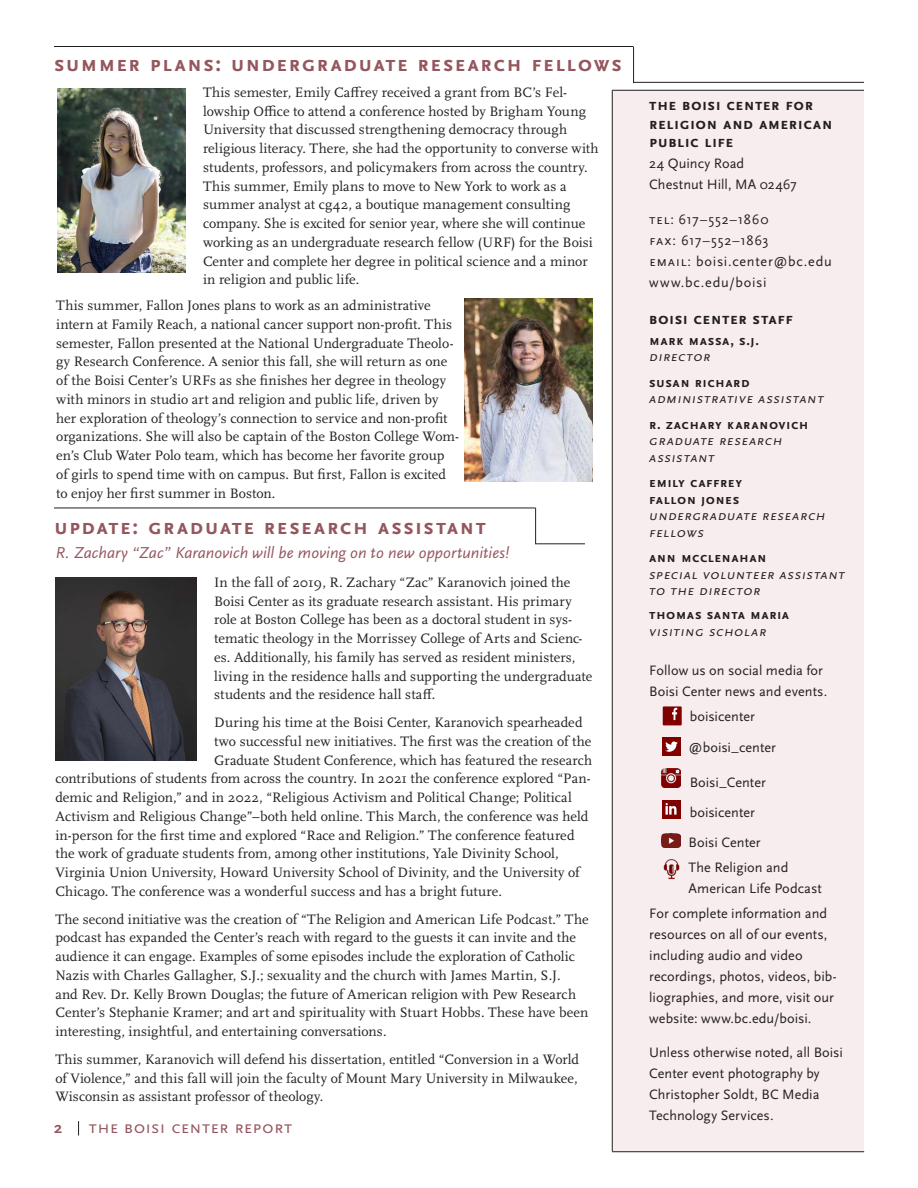
<style>
.page{position:relative;width:918px;height:1188px;background:#fff}
.page>*{position:absolute;margin:0;border:0;box-sizing:border-box;transform-origin:0 0}
.t1{font:700 22.5px "Scala Sans OT";letter-spacing:.06em;color:#95575e}
.t2{font:18px "Scala Sans OT";letter-spacing:.015em;color:#95575e}
.t3{font:700 16.5px/18.8px "Scala Sans OT";letter-spacing:.025em;color:#231f20}
.t4{font:italic 16.5px "Scala Sans OT";letter-spacing:.005em;color:#95575e}
.t5{font:700 16.5px "Scala Sans OT";color:#95575e}
.t6{font:14.25px/18.8px "Scala OT";letter-spacing:.005em;color:#231f20}
.t7{font:14.25px/21px "Scala Sans OT";letter-spacing:.01em;color:#231f20}
.t8{font:italic 14.25px/16.5px "Scala Sans OT";letter-spacing:.035em;color:#231f20}
.t9{font:700 14.25px/16.5px "Scala Sans OT";letter-spacing:.03em;color:#231f20}
.t10{font:14.25px/21px "Scala Sans OT";letter-spacing:.04em;color:#231f20}
</style>
<div class="page">
<svg style="left:78px;top:1121px;width:1px;height:15px"></svg>
<div style="left:612px;top:91px;width:252px;height:1061px;background:#f7edee"></div>
<hr style="left:612px;top:91px;width:1px;height:1060px;background:#231f20">
<hr style="left:612px;top:90px;width:252px;height:1px;background:#231f20">
<hr style="left:612px;top:1151px;width:252px;height:1px;background:#231f20">
<hr style="left:54px;top:46px;width:579px;height:1px;background:#231f20">
<hr style="left:633px;top:82px;width:231px;height:1px;background:#231f20">
<hr style="left:633px;top:47px;width:1px;height:36px;background:#231f20">
<hr style="left:54px;top:508px;width:481px;height:1px;background:#231f20">
<div style="left:662px;top:737px;width:19px;height:19px;background:#800000"></div>
<svg style="left:665px;top:741px;width:13px;height:11px"></svg>
<img style="left:662px;top:769px;width:19px;height:19px">
<img style="left:662px;top:800px;width:19px;height:19px">
<img style="left:662px;top:834px;width:19px;height:13px">
<div style="left:663px;top:706px;width:19px;height:19px;background:#800000"></div>
<svg style="left:672px;top:708px;width:5px;height:12px"></svg>
<img style="left:664px;top:859px;width:15px;height:20px">
<hr style="left:535px;top:508px;width:1px;height:36px;background:#231f20">
<hr style="left:535px;top:544px;width:50px;height:1px;background:#231f20">
<img style="left:464px;top:298px;width:128px;height:184px">
<img style="left:56px;top:577px;width:140px;height:184px">
<img style="left:57px;top:89px;width:128px;height:183px">
<h1 class="t1" style="left:54px;top:51px;width:569px">summer plans: undergraduate research fellows</h1>
<p class="t6" style="left:203px;top:83px;width:397px">This semester, Emily Caffrey received a grant from BC’s Fel&shy;lowship Office to attend a conference hosted by Brigham Young University that discussed strengthening democracy through religious literacy. There, she had the opportunity to converse with students, professors, and policymakers from across the country.<br>This summer, Emily plans to move to New York to work as a summer analyst at cg42, a boutique management consulting company. She is excited for senior year, where she will continue working as an undergraduate research fellow (URF) for the Boisi Center and complete her degree in political science and a minor in religion and public life.</p>
<p class="t6" style="left:56px;top:296px;width:404px">This summer, Fallon Jones plans to work as an administrative intern at Family Reach, a national cancer support non-profit. This semester, Fallon presented at the National Undergraduate Theolo&shy;gy Research Conference. A senior this fall, she will return as one of the Boisi Center’s URFs as she finishes her degree in theology with minors in studio art and religion and public life, driven by her exploration of theology’s connection to service and non-profit organizations. She will also be captain of the Boston College Wom&shy;en’s Club Water Polo team, which has become her favorite group of girls to spend time with on campus. But first, Fallon is excited to enjoy her first summer in Boston.</p>
<h1 class="t1" style="left:54px;top:514px;width:433px">update: graduate research assistant</h1>
<p class="t4" style="left:56px;top:543px;width:455px">R. Zachary “Zac” Karanovich will be moving on to new opportunities!</p>
<p class="t6" style="left:214px;top:573px;width:380px">In the fall of 2019, R. Zachary “Zac” Karanovich joined the Boisi Center as its graduate research assistant. His primary role at Boston College has been as a doctoral student in sys&shy;tematic theology in the Morrissey College of Arts and Scienc&shy;es. Additionally, his family has served as resident ministers, living in the residence halls and supporting the undergraduate students and the residence hall staff.</p>
<p class="t6" style="left:214px;top:713px;width:370px">During his time at the Boisi Center, Karanovich spearheaded</p>
<p class="t6" style="left:214px;top:732px;width:379px">two successful new initiatives. The first was the creation of the</p>
<p class="t6" style="left:214px;top:751px;width:380px">Graduate Student Conference, which has featured the research</p>
<p class="t6" style="left:55px;top:770px;width:537px">contributions of students from across the country. In 2021 the conference explored “Pan-</p>
<p class="t6" style="left:55px;top:788px;width:518px">demic and Religion,” and in 2022, “Religious Activism and Political Change; Political</p>
<p class="t6" style="left:55px;top:807px;width:535px">Activism and Religious Change”–both held online. This March, the conference was held</p>
<p class="t6" style="left:55px;top:826px;width:521px">in-person for the first time and explored “Race and Religion.” The conference featured</p>
<p class="t6" style="left:55px;top:845px;width:505px">the work of graduate students from, among other institutions, Yale Divinity School,</p>
<p class="t6" style="left:55px;top:863px;width:526px">Virginia Union University, Howard University School of Divinity, and the University of</p>
<p class="t6" style="left:55px;top:882px;width:448px">Chicago. The conference was a wonderful success and has a bright future.</p>
<p class="t6" style="left:55px;top:910px;width:535px">The second initiative was the creation of “The Religion and American Life Podcast.” The podcast has expanded the Center’s reach with regard to the guests it can invite and the audience it can engage. Examples of some episodes include the exploration of Catholic Nazis with Charles Gallagher, S.J.; sexuality and the church with James Martin, S.J.<br>and Rev. Dr. Kelly Brown Douglas; the future of American religion with Pew Research Center’s Stephanie Kramer; and art and spirituality with Stuart Hobbs. These have been interesting, insightful, and entertaining conversations.</p>
<p class="t6" style="left:55px;top:1050px;width:525px;text-align:justify">This summer, Karanovich will defend his dissertation, entitled “Conversion in a World of Violence,” and this fall will join the faculty of Mount Mary University in Milwaukee, Wisconsin as assistant professor of theology.</p>
<p class="t5" style="left:54px;top:1119px;width:10px">2</p>
<p class="t2" style="left:89px;top:1118px;width:205px">the boisi center report</p>
<p class="t3" style="left:649px;top:95px;width:185px">the boisi center for religion and american public life</p>
<p class="t7" style="left:649px;top:153px;width:149px">24 Quincy Road<br>Chestnut Hill, MA 02467</p>
<p class="t10" style="left:649px;top:209px;width:184px">tel: 617–552–1860<br>fax: 617–552–1863<br>email: boisi.center@bc.edu www.bc.edu/boisi</p>
<p class="t3" style="left:649px;top:309px;width:145px">boisi center staff</p>
<p class="t9" style="left:649px;top:332px;width:111px">mark massa, s.j.</p>
<p class="t8" style="left:649px;top:348px;width:63px">director</p>
<p class="t9" style="left:649px;top:374px;width:102px">susan richard</p>
<p class="t8" style="left:649px;top:390px;width:176px">administrative assistant</p>
<p class="t9" style="left:649px;top:416px;width:161px">r. zachary karanovich</p>
<p class="t8" style="left:649px;top:432px;width:135px">graduate research assistant</p>
<p class="t9" style="left:649px;top:474px;width:95px">emily caffrey fallon jones</p>
<p class="t8" style="left:649px;top:507px;width:178px">undergraduate research fellows</p>
<p class="t9" style="left:649px;top:549px;width:119px">ann mcclenahan</p>
<p class="t8" style="left:649px;top:566px;width:197px">special volunteer assistant to the director</p>
<p class="t9" style="left:649px;top:606px;width:142px">thomas santa maria</p>
<p class="t8" style="left:649px;top:623px;width:119px">visiting scholar</p>
<p class="t7" style="left:649px;top:660px;width:180px">Follow us on social media for<br>Boisi Center news and events.</p>
<p class="t7" style="left:690px;top:706px;width:67px">boisicenter</p>
<p class="t7" style="left:689px;top:738px;width:89px">@boisi_center</p>
<p class="t7" style="left:689px;top:768px;width:79px;line-height:29.8px">Boisi_Center boisicenter<br>Boisi Center</p>
<p class="t7" style="left:689px;top:857px;width:135px">The Religion and<br>American Life Podcast</p>
<p class="t7" style="left:649px;top:903px;width:189px">For complete information and resources on all of our events, including audio and video recordings, photos, videos, bib&shy;liographies, and more, visit our website: www.bc.edu/boisi.</p>
<p class="t7" style="left:649px;top:1042px;width:195px">Unless otherwise noted, all Boisi<br>Center event photography by<br>Christopher Soldt, BC Media<br>Technology Services.</p>
</div>
